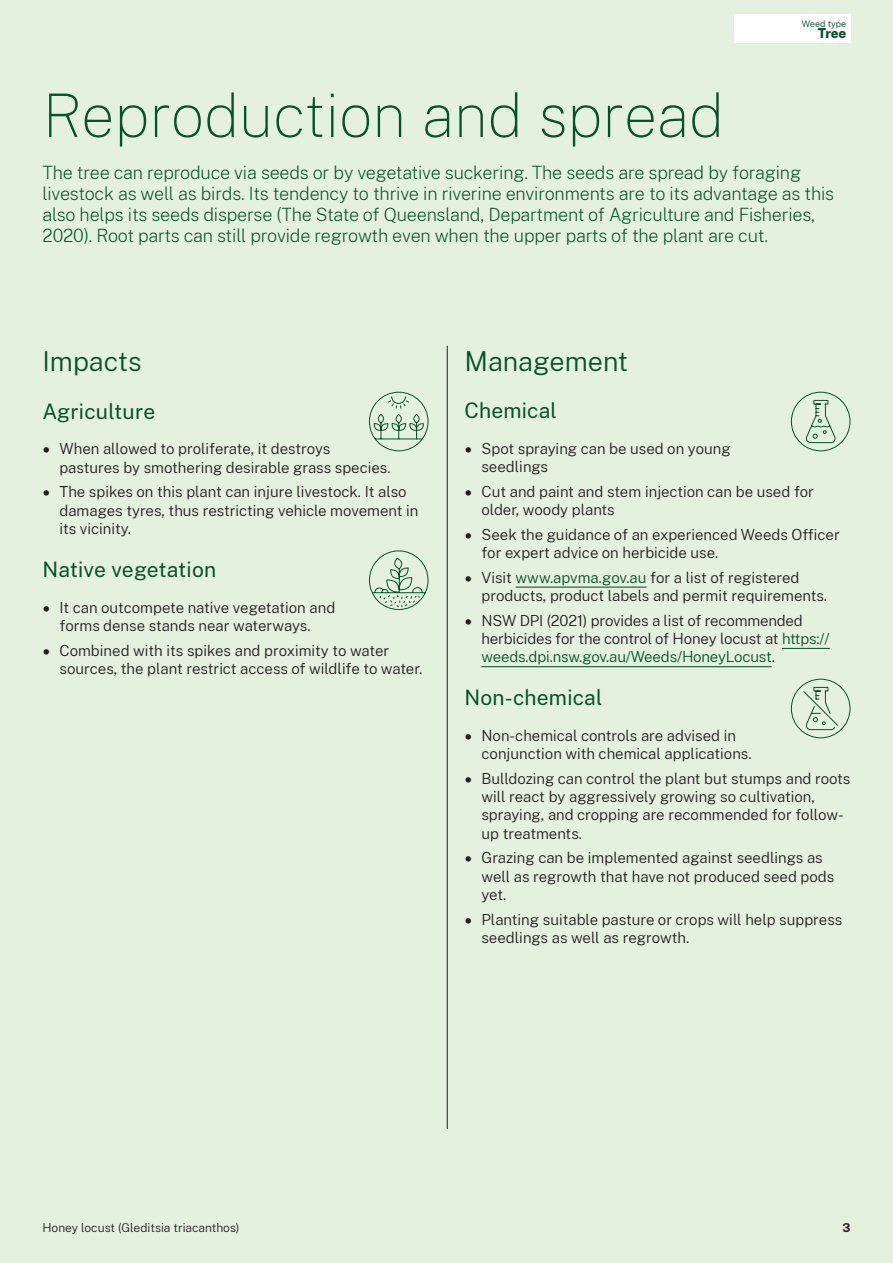
<style>
.page{position:relative;width:893px;height:1263px;background:#e4f1de}
.page>*{position:absolute;margin:0;border:0;box-sizing:border-box;transform-origin:0 0}
.H1{font:100 60px "Public Sans";color:#05522d}
.H2{font:300 27px "Public Sans";color:#05522d}
.H3{font:21px "Public Sans";letter-spacing:.01em;color:#05522d}
.Intro{font:200 18px/21px "Public Sans";letter-spacing:-.01em;color:#05522d}
.t1{font:300 15px/18.3px "Public Sans";color:#231f20}
.Body{font:800 13.5px "Public Sans";color:#05522d}
.t2{font:300 12px "Public Sans";color:#231f20}
.t3{font:700 12px "Public Sans";color:#231f20}
.Small_Print{font:300 9px "Public Sans";color:#05522d}
.s1{font-family:"Nunito Sans"}
.s2{color:#05522d}
</style>
<div class="page">
<hr style="left:447px;top:346px;width:1px;height:783px;background:#231f20">
<svg style="left:368px;top:391px;width:61px;height:61px"></svg>
<svg style="left:368px;top:550px;width:61px;height:60px"></svg>
<hr style="left:516px;top:587px;width:130px;height:1px;background:#05522d">
<hr style="left:782px;top:648px;width:48px;height:1px;background:#05522d">
<hr style="left:481px;top:666px;width:291px;height:1px;background:#05522d">
<svg style="left:790px;top:391px;width:61px;height:61px"></svg>
<svg style="left:790px;top:678px;width:61px;height:61px"></svg>
<div style="left:733px;top:14px;width:117px;height:29px;background:#fff"></div>
<p class="Small_Print" style="left:802px;top:17px;width:46px">Weed type</p>
<p class="Body" style="left:818px;top:23px;width:30px">Tree</p>
<h1 class="H1" style="left:43px;top:75px;width:683px">Reproduction and spread</h1>
<p class="Intro" style="left:43px;top:161px;width:793px">The tree can reproduce via seeds or by vegetative suckering. The seeds are spread by foraging livestock as well as birds. Its tendency to thrive in riverine environments are to its advantage as this also helps its seeds disperse (The State of Queensland, Department of Agriculture and Fisheries, 2020). Root parts can still provide regrowth even when the upper parts of the plant are cut.</p>
<h2 class="H2" style="left:43px;top:342px;width:100px">Impacts</h2>
<h3 class="H3" style="left:43px;top:397px;width:114px">Agriculture</h3>
<p class="t1" style="left:60px;top:439px;width:332px;text-indent:-17px"><span class="s1">•</span> When allowed to proliferate, it destroys pastures by smothering desirable grass species.</p>
<p class="t1" style="left:60px;top:482px;width:361px;text-indent:-17px"><span class="s1">•</span> The spikes on this plant can injure livestock. It also damages tyres, thus restricting vehicle movement in its vicinity.</p>
<h3 class="H3" style="left:43px;top:555px;width:175px">Native vegetation</h3>
<p class="t1" style="left:43px;top:597px;width:294px;text-align:center"><span class="s1">•</span> It can outcompete native vegetation and forms dense stands near waterways.</p>
<p class="t1" style="left:60px;top:640px;width:364px;text-indent:-17px"><span class="s1">•</span> Combined with its spikes and proximity to water sources, the plant restrict access of wildlife to water.</p>
<h2 class="H2" style="left:464px;top:342px;width:165px">Management</h2>
<h3 class="H3" style="left:464px;top:396px;width:94px">Chemical</h3>
<p class="t1" style="left:481px;top:438px;width:251px;text-indent:-17px"><span class="s1">•</span> Spot spraying can be used on young seedlings</p>
<p class="t1" style="left:481px;top:481px;width:334px;text-indent:-17px"><span class="s1">•</span> Cut and paint and stem injection can be used for older, woody plants</p>
<p class="t1" style="left:481px;top:524px;width:360px;text-indent:-17px"><span class="s1">•</span> Seek the guidance of an experienced Weeds Officer for expert advice on herbicide use.</p>
<p class="t1" style="left:481px;top:567px;width:347px;text-indent:-17px"><span class="s1">•</span> Visit <span class="s2">www.apvma.gov.au</span> for a list of registered products, product labels and permit requirements.</p>
<p class="t1" style="left:481px;top:610px;width:350px;text-indent:-17px"><span class="s1">•</span> NSW DPI (2021) provides a list of recommended herbicides for the control of Honey locust at <span class="s2">https:// weeds.dpi.nsw.gov.au/Weeds/HoneyLocust</span>.</p>
<h3 class="H3" style="left:464px;top:683px;width:139px">Non-chemical</h3>
<p class="t1" style="left:481px;top:725px;width:272px;text-indent:-17px"><span class="s1">•</span> Non-chemical controls are advised in conjunction with chemical applications.</p>
<p class="t1" style="left:481px;top:768px;width:370px;text-indent:-17px"><span class="s1">•</span> Bulldozing can control the plant but stumps and roots will react by aggressively growing so cultivation, spraying, and cropping are recommended for follow&shy;up treatments.</p>
<p class="t1" style="left:481px;top:848px;width:354px;text-indent:-17px"><span class="s1">•</span> Grazing can be implemented against seedlings as well as regrowth that have not produced seed pods yet.</p>
<p class="t1" style="left:481px;top:909px;width:362px;text-indent:-17px"><span class="s1">•</span> Planting suitable pasture or crops will help suppress seedlings as well as regrowth.</p>
<p class="t2" style="left:43px;top:1219px;width:199px">Honey locust (Gleditsia triacanthos)</p>
<p class="t3" style="left:842px;top:1219px;width:9px">3</p>
</div>
